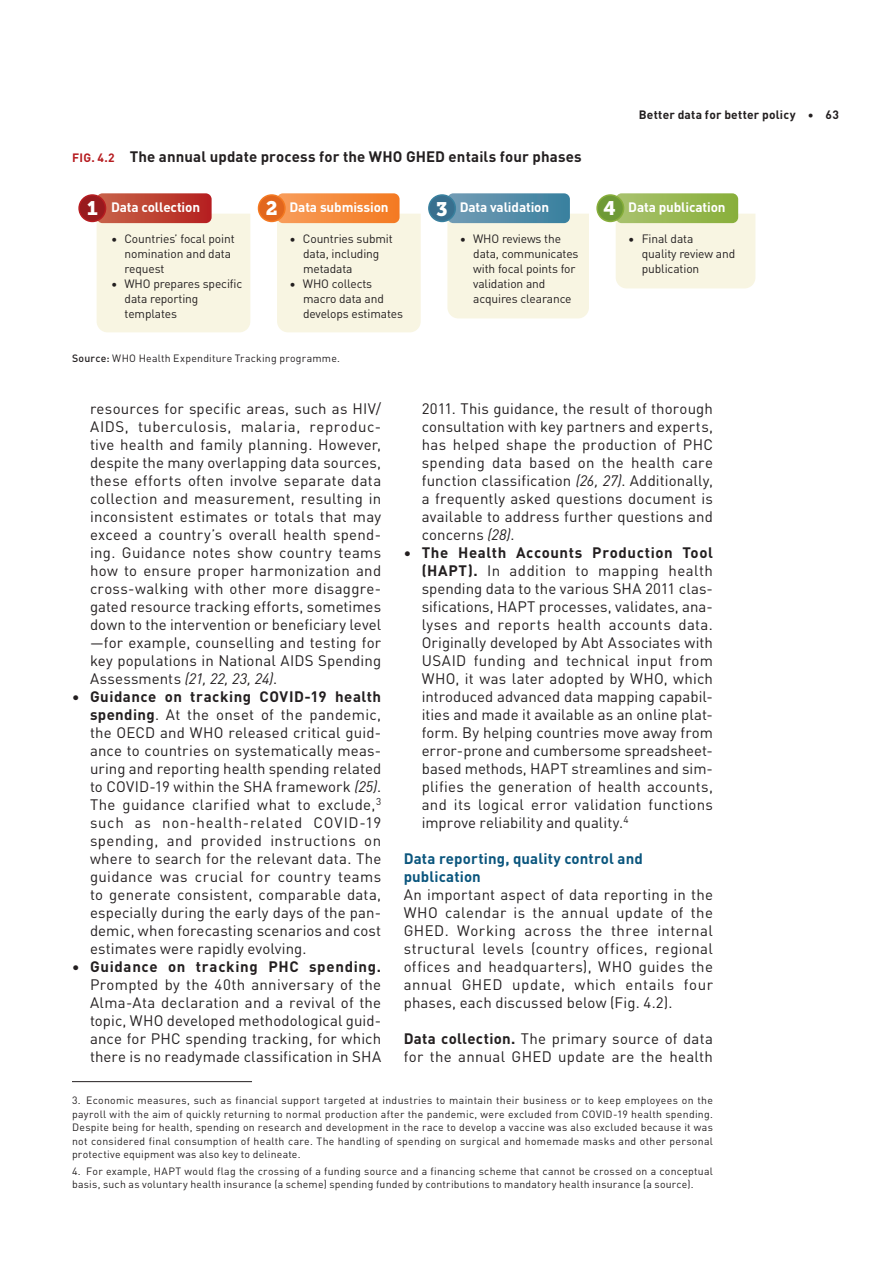
<style>
.page{position:relative;width:893px;height:1263px;background:#fff}
.page>*{position:absolute;margin:0;border:0;box-sizing:border-box;transform-origin:0 0}
.t1{font:19.5px "Museo Slab 900";color:#fff}
._06_no_indent{font:15px/18px "DIN Pro";letter-spacing:.01em;color:#231f20;text-align:justify}
._03_C_head_run_in_bold{font:15px/18px "DIN Pro";letter-spacing:.02em;color:#231f20}
._40_figure_title{font:700 15px "DIN Pro";letter-spacing:.01em;color:#231f20}
._02_B_head{font:700 15px/18px "DIN Pro";letter-spacing:.01em;color:#0a557d}
.t2{font:700 13.5px "DIN Pro";letter-spacing:-.01em;color:#fff}
.t3{font:12px/15px "DIN Pro";letter-spacing:-.01em;color:#231f20}
.t4{font:700 12px "DIN Pro";letter-spacing:.02em;color:#231f20}
.footnote{font:10.5px/13.5px "DIN Pro";letter-spacing:.025em;color:#231f20;text-align:justify}
._44_figure_source{font:10.5px "DIN Pro";letter-spacing:.025em;color:#231f20}
.s1{font-size:12px;color:#b61c20}
.s2{font-family:"Museo Slab 900";font-weight:400;font-size:19.5px}
.s3{font-weight:500}
.s4{font-style:italic}
.s5{font-weight:700}
</style>
<div class="page">
<hr style="left:72px;top:1081px;width:180px;height:1px;background:#231f20">
<svg style="left:97px;top:193px;width:153px;height:139px;background:#efd9c8"></svg>
<div style="left:79px;top:195px;width:27px;height:26px;background:#981a1e;border-radius:50%"></div>
<div style="left:78px;top:194px;width:28px;height:28px;border:2px solid #b61c20;border-radius:50%"></div>
<svg style="left:277px;top:193px;width:144px;height:139px;background:#f7e2c5"></svg>
<div style="left:258px;top:195px;width:27px;height:26px;background:#e2661d;border-radius:50%"></div>
<div style="left:258px;top:194px;width:28px;height:28px;border:2px solid #f47921;border-radius:50%"></div>
<svg style="left:447px;top:193px;width:142px;height:125px;background:#d8e0d7"></svg>
<div style="left:429px;top:195px;width:26px;height:26px;background:#386f8e;border-radius:50%"></div>
<div style="left:428px;top:194px;width:28px;height:28px;border:2px solid #38809e;border-radius:50%"></div>
<svg style="left:616px;top:193px;width:139px;height:95px;background:#dee5bc"></svg>
<div style="left:597px;top:195px;width:27px;height:26px;background:#6e9a36;border-radius:50%"></div>
<div style="left:596px;top:194px;width:28px;height:28px;border:2px solid #87ae3b;border-radius:50%"></div>
<p class="_40_figure_title" style="left:72px;top:145px;width:511px"><span class="s1">FIG. 4.2</span> The annual update process for the WHO GHED entails four phases</p>
<p class="t2" style="left:111px;top:197px;width:91px">Data collection</p>
<p class="t3" style="left:125px;top:231px;width:112px;text-indent:-14px">• Countries’ focal point nomination and data request</p>
<p class="t3" style="left:125px;top:276px;width:119px;text-indent:-14px">• WHO prepares specific data reporting templates</p>
<p class="t1" style="left:266px;top:197px;width:13px">2</p>
<p class="t1" style="left:87px;top:197px;width:12px">1</p>
<p class="t2" style="left:290px;top:197px;width:101px">Data submission</p>
<p class="t3" style="left:303px;top:231px;width:91px;text-indent:-14px">• Countries submit data, including metadata</p>
<p class="t3" style="left:303px;top:276px;width:101px;text-indent:-14px">• WHO collects macro data and develops estimates</p>
<p class="t2" style="left:436px;top:197px;width:114px"><span class="s2">3</span> Data validation</p>
<p class="t3" style="left:473px;top:231px;width:107px;text-indent:-14px">• WHO reviews the data, communicates with focal points for validation and acquires clearance</p>
<p class="_44_figure_source" style="left:72px;top:350px;width:269px"><span class="s3">Source:</span> WHO Health Expenditure Tracking programme.</p>
<p class="t4" style="left:639px;top:105px;width:202px">Better data for better policy • 63</p>
<p class="t2" style="left:603px;top:197px;width:124px"><span class="s2">4</span> Data publication</p>
<p class="t3" style="left:642px;top:231px;width:95px;text-indent:-14px">• Final data<br>quality review and publication</p>
<p class="_06_no_indent" style="left:90px;top:399px;width:293px">resources for specific areas, such as HIV/ AIDS, tuberculosis, malaria, reproduc&shy;tive health and family planning. However, despite the many overlapping data sources, these efforts often involve separate data collection and measurement, resulting in inconsistent estimates or totals that may exceed a country’s overall health spend&shy;ing. Guidance notes show country teams how to ensure proper harmonization and cross-walking with other more disaggre&shy;gated resource tracking efforts, sometimes down to the intervention or beneficiary level —for example, counselling and testing for key populations in National AIDS Spending Assessments <span class="s4">(21, 22, 23, 24)</span>.</p>
<p class="_06_no_indent" style="left:90px;top:687px;width:293px;text-indent:-18px"><span class="s5">• Guidance on tracking COVID-19 health spending</span>. At the onset of the pandemic, the OECD and WHO released critical guid&shy;ance to countries on systematically meas&shy;uring and reporting health spending related to COVID-19 within the SHA framework <span class="s4">(25)</span>.<br>The guidance clarified what to exclude,<sup>3 </sup>such as non-health-related COVID-19 spending, and provided instructions on where to search for the relevant data. The guidance was crucial for country teams to generate consistent, comparable data, especially during the early days of the pan&shy;demic, when forecasting scenarios and cost estimates were rapidly evolving.</p>
<p class="_06_no_indent" style="left:90px;top:957px;width:293px;text-indent:-18px"><span class="s5">• Guidance on tracking PHC spending.<br></span>Prompted by the 40th anniversary of the Alma-Ata declaration and a revival of the topic, WHO developed methodological guid&shy;ance for PHC spending tracking, for which there is no readymade classification in SHA</p>
<p class="footnote" style="left:72px;top:1093px;width:642px">3. Economic measures, such as financial support targeted at industries to maintain their business or to keep employees on the payroll with the aim of quickly returning to normal production after the pandemic, were excluded from COVID-19 health spending.<br>Despite being for health, spending on research and development in the race to develop a vaccine was also excluded because it was not considered final consumption of health care. The handling of spending on surgical and homemade masks and other personal protective equipment was also key to delineate.</p>
<p class="footnote" style="left:72px;top:1163px;width:642px">4. For example, HAPT would flag the crossing of a funding source and a financing scheme that cannot be crossed on a conceptual basis, such as voluntary health insurance (a scheme) spending funded by contributions to mandatory health insurance (a source).</p>
<p class="_06_no_indent" style="left:422px;top:399px;width:293px">2011. This guidance, the result of thorough consultation with key partners and experts, has helped shape the production of PHC spending data based on the health care function classification <span class="s4">(26, 27)</span>. Additionally, a frequently asked questions document is available to address further questions and concerns <span class="s4">(28)</span>.</p>
<p class="_06_no_indent" style="left:422px;top:543px;width:293px;text-indent:-18px"><span class="s5">• The Health Accounts Production Tool (HAPT).</span> In addition to mapping health spending data to the various SHA 2011 clas&shy;sifications, HAPT processes, validates, ana&shy;lyses and reports health accounts data.<br>Originally developed by Abt Associates with USAID funding and technical input from WHO, it was later adopted by WHO, which introduced advanced data mapping capabil&shy;ities and made it available as an online plat&shy;form. By helping countries move away from error-prone and cumbersome spreadsheet&shy;based methods, HAPT streamlines and sim&shy;plifies the generation of health accounts, and its logical error validation functions improve reliability and quality.<sup>4</sup></p>
<p class="_02_B_head" style="left:404px;top:849px;width:241px">Data reporting, quality control and publication</p>
<p class="_06_no_indent" style="left:404px;top:885px;width:311px">An important aspect of data reporting in the WHO calendar is the annual update of the GHED. Working across the three internal structural levels (country offices, regional offices and headquarters), WHO guides the annual GHED update, which entails four phases, each discussed below (Fig. 4.2).</p>
<p class="_03_C_head_run_in_bold" style="left:404px;top:1029px;width:311px"><span class="s5">Data collection.</span> The primary source of data for the annual GHED update are the health</p>
</div>
